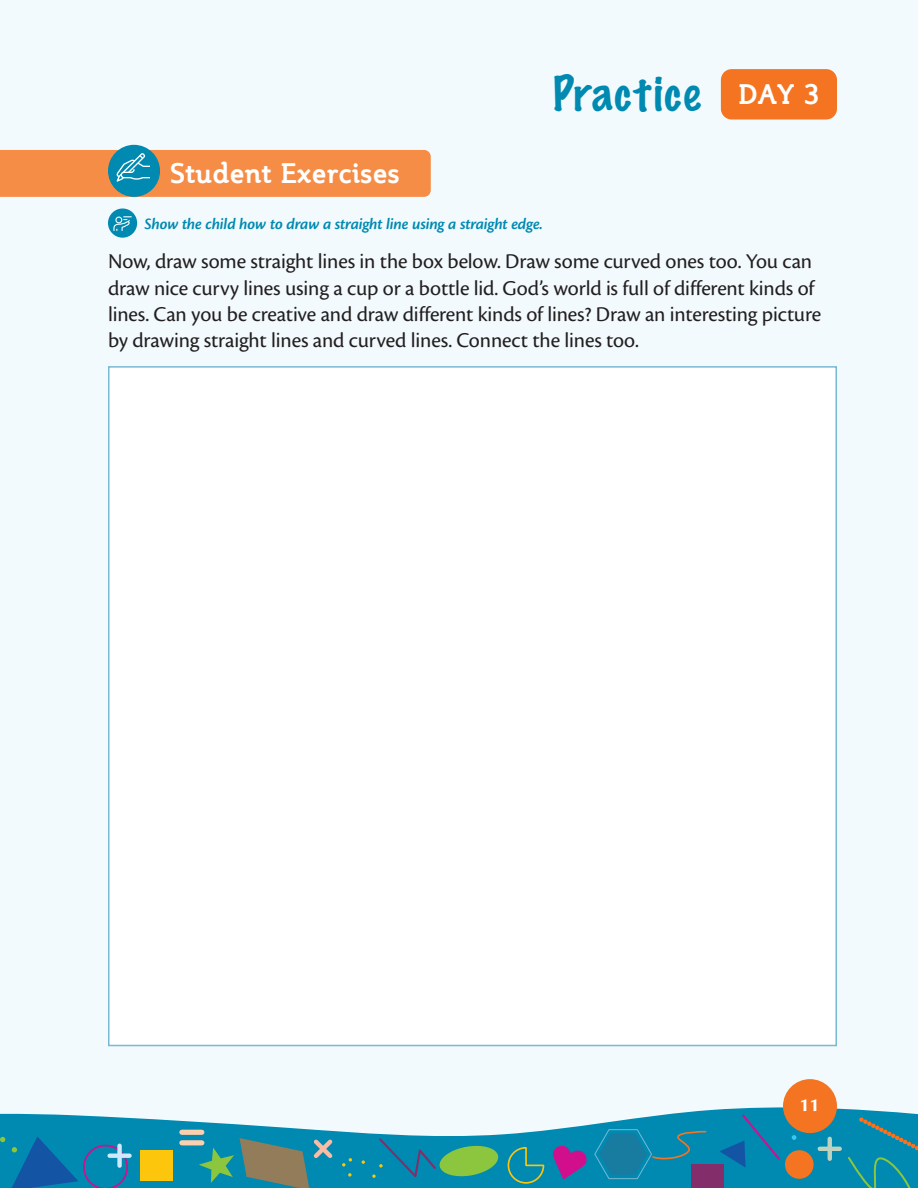
<style>
.page{position:relative;width:918px;height:1188px;background:#f2fafd}
.page>*{position:absolute;margin:0;border:0;box-sizing:border-box;transform-origin:0 0}
.t1{font:100 43.5px "Marker Felt";letter-spacing:.03em;color:#0089b1;scale:1.05 1}
.t2{font:700 27px "Steinem";letter-spacing:.06em;color:#fff}
.t3{font:21.9px/26.2px "Cronos Pro";letter-spacing:-.005em;color:#231f20}
.t4{font:700 19.5px "Cronos Pro";color:#fff}
.t5{font:italic 600 16.5px "Cronos Pro";letter-spacing:-.015em;color:#0089b1}
.s1{font-family:"Steinem";font-weight:700;font-size:27px;color:#fff}
</style>
<div class="page">
<svg style="left:0;top:1107px;width:918px;height:81px;fill:#0089b1"></svg>
<div style="left:783px;top:1079px;width:54px;height:54px;background:#f47421;border-radius:27px"></div>
<div style="left:141px;top:1150px;width:32px;height:31px;background:#fbc60b"></div>
<div style="left:691px;top:1164px;width:32px;height:24px;background:#832d6a"></div>
<div style="left:785px;top:1150px;width:29px;height:29px;background:#f47421;border-radius:50%"></div>
<svg style="left:199px;top:1148px;width:35px;height:35px"></svg>
<hr style="left:828px;top:1139px;width:4px;height:20px;background:#bed3bf">
<hr style="left:820px;top:1147px;width:20px;height:4px;background:#bed3bf">
<div style="left:182px;top:1130px;width:20px;height:5px;background:#fcd0af"></div>
<div style="left:182px;top:1140px;width:20px;height:5px;background:#fcd0af"></div>
<svg style="left:240px;top:1136px;width:96px;height:52px;background:#4d8487"></svg>
<svg style="left:342px;top:1158px;width:10px;height:9px"></svg>
<svg style="left:348px;top:1173px;width:4px;height:4px"></svg>
<svg style="left:361px;top:1160px;width:4px;height:4px"></svg>
<svg style="left:792px;top:1135px;width:5px;height:5px"></svg>
<svg style="left:0;top:1136px;width:128px;height:52px;background:#117aad"></svg>
<svg style="left:720px;top:1113px;width:62px;height:55px;background:#097fae"></svg>
<svg style="left:372px;top:1136px;width:128px;height:44px;background:#269492"></svg>
<svg style="left:847px;top:1117px;width:71px;height:71px;background:#118aa5"></svg>
<svg style="left:507px;top:1146px;width:38px;height:39px"></svg>
<svg style="left:553px;top:1145px;width:35px;height:35px"></svg>
<svg style="left:594px;top:1129px;width:113px;height:50px;background:#1582a6"></svg>
<div style="left:108px;top:145px;width:52px;height:52px;background:#0089b1;border-radius:50%"></div>
<svg style="left:0;top:150px;width:431px;height:47px;background:#e18e52"></svg>
<div style="left:108px;top:208px;width:29px;height:30px;background:#0089b1;border-radius:50%"></div>
<svg style="left:113px;top:216px;width:19px;height:15px"></svg>
<div style="left:108px;top:366px;width:729px;height:680px;background:#fff;border:2px solid #78b9d3"></div>
<div style="left:721px;top:69px;width:116px;height:51px;background:#f47421;border-radius:11px"></div>
<h1 class="t1" style="left:553px;top:62px;width:255px">Practice <span class="s1">DAY 3</span></h1>
<p class="t2" style="left:171px;top:158px;width:229px">Student Exercises</p>
<p class="t5" style="left:144px;top:214px;width:400px">Show the child how to draw a straight line using a straight edge.</p>
<p class="t3" style="left:108px;top:249px;width:715px">Now, draw some straight lines in the box below. Draw some curved ones too. You can draw nice curvy lines using a cup or a bottle lid. God’s world is full of different kinds of lines. Can you be creative and draw different kinds of lines? Draw an interesting picture by drawing straight lines and curved lines. Connect the lines too.</p>
<p class="t4" style="left:799px;top:1093px;width:21px">11</p>
</div>
